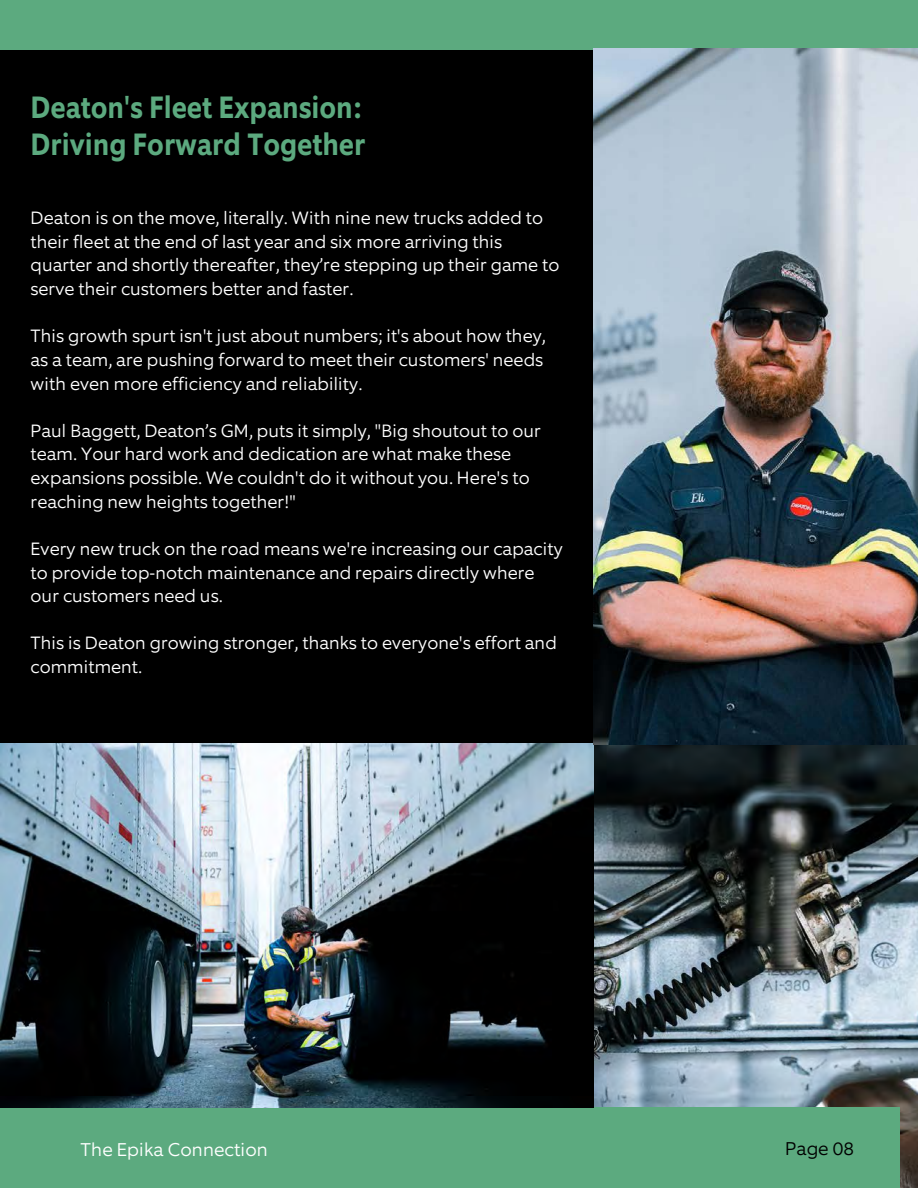
<style>
.page{position:relative;width:918px;height:1188px;background:#000}
.page>*{position:absolute;margin:0;border:0;box-sizing:border-box;transform-origin:0 0}
.t1{font:700 31.2px/37.2px "Equip Condensed";color:#5caa7f}
.t2{font:300 18.6px "Equip";color:#fff}
.t3{font:300 18.6px "Equip";color:#000}
.t4{font:300 18px/23.7px "Equip";color:#fff}
</style>
<div class="page">
<img style="left:594px;top:49px;width:324px;height:1139px">
<div style="left:0;top:1107px;width:900px;height:81px;background:#5caa7f"></div>
<div style="left:0;top:0;width:918px;height:49px;background:#5caa7f"></div>
<img style="left:0;top:744px;width:594px;height:363px">
<h1 class="t1" style="left:31px;top:91px;width:336px">Deaton's Fleet Expansion:<br>Driving Forward Together</h1>
<p class="t4" style="left:31px;top:206px;width:530px">Deaton is on the move, literally. With nine new trucks added to their fleet at the end of last year and six more arriving this quarter and shortly thereafter, they’re stepping up their game to serve their customers better and faster.</p>
<p class="t4" style="left:31px;top:324px;width:517px">This growth spurt isn't just about numbers; it's about how they, as a team, are pushing forward to meet their customers' needs with even more efficiency and reliability.</p>
<p class="t4" style="left:31px;top:419px;width:512px">Paul Baggett, Deaton’s GM, puts it simply, "Big shoutout to our team. Your hard work and dedication are what make these expansions possible. We couldn't do it without you. Here's to reaching new heights together!"</p>
<p class="t4" style="left:31px;top:537px;width:534px">Every new truck on the road means we're increasing our capacity to provide top-notch maintenance and repairs directly where our customers need us.</p>
<p class="t4" style="left:31px;top:632px;width:528px">This is Deaton growing stronger, thanks to everyone's effort and commitment.</p>
<p class="t2" style="left:81px;top:1138px;width:189px">The Epika Connection</p>
<p class="t3" style="left:785px;top:1137px;width:71px">Page 08</p>
</div>
